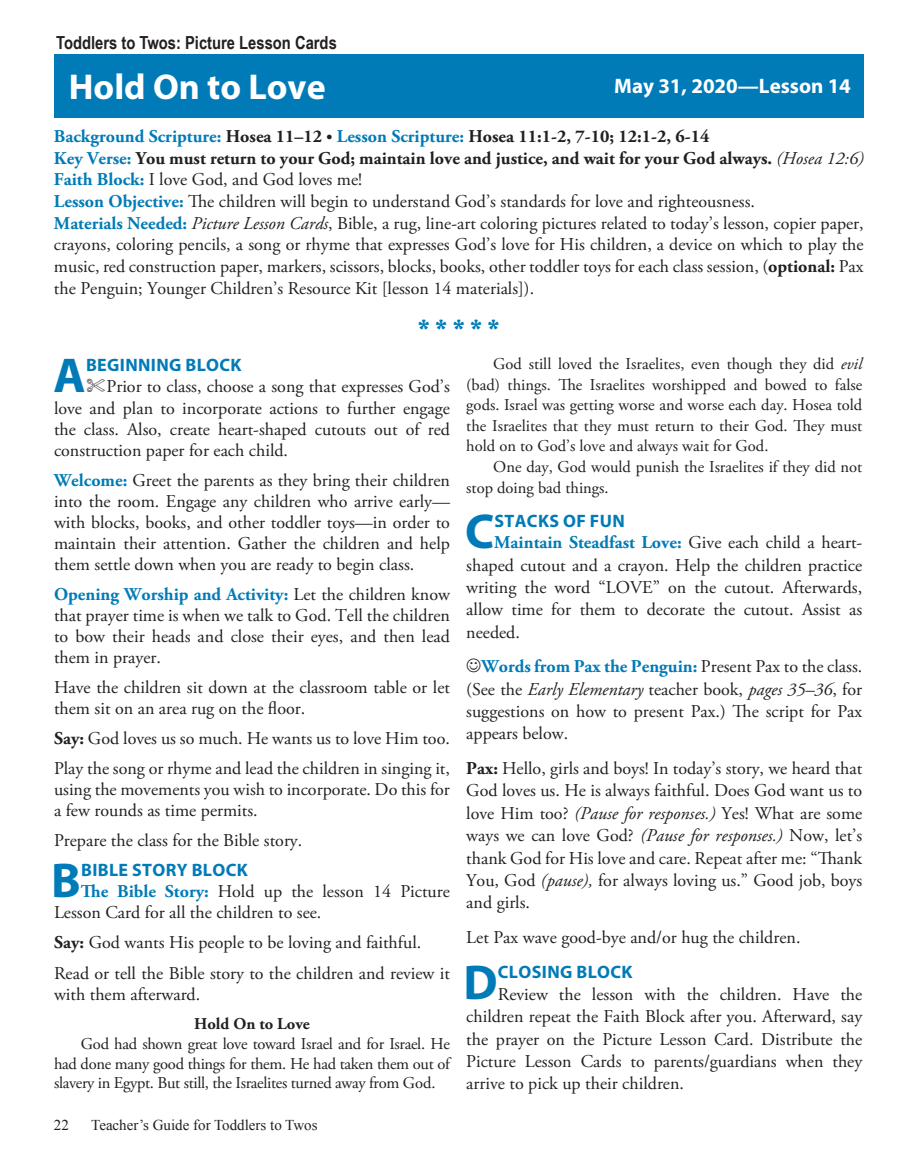
<style>
.page{position:relative;width:918px;height:1175px;background:#fff}
.page>*{position:absolute;margin:0;border:0;box-sizing:border-box;transform-origin:0 0}
.t1{font:700 49.2px "Myriad Pro";color:#007bb7}
.t2{font:700 36px "Myriad Pro";color:#fff}
.t3{font:700 21px "Myriad Pro";color:#fff}
.t4{font:18px/22.4px "Adobe Garamond Pro";color:#231f20;text-align:justify}
.t5{font:700 18px "Myriad Pro";letter-spacing:.02em;color:#007bb7}
.t6{font:700 18px "Arial Narrow";color:#231f20}
.t7{font:800 18px "Gill Sans";color:#007bb7}
.t8{font:16.5px/20.5px "Adobe Garamond Pro";color:#231f20;text-align:justify}
.t9{font:700 16.5px "Adobe Garamond Pro";color:#231f20}
.t10{font:15px "Times New Roman";color:#231f20}
.s1{font-weight:700;color:#007bb7}
.s2{font-weight:700}
.s3{font-weight:700;font-size:15px}
.s4{font-style:italic}
</style>
<div class="page">
<div style="left:54px;top:54px;width:810px;height:63px;background:#007bb7"></div>
<p class="t6" style="left:56px;top:29px;width:282px">Toddlers to Twos: Picture Lesson Cards</p>
<h2 class="t2" style="left:69px;top:63px;width:258px">Hold On to Love</h2>
<p class="t3" style="left:614px;top:72px;width:238px">May 31, 2020—Lesson 14</p>
<p class="t4" style="left:54px;top:126px;width:811px;line-height:21.6px;text-align:left"><span class="s1">Background Scripture:</span> <span class="s2">Hosea 11–12</span> <span class="s3">•</span> <span class="s1">Lesson Scripture:</span> <span class="s2">Hosea 11:1-2, 7-10; 12:1-2, 6-14<br></span><span class="s1">Key Verse:</span> <span class="s2">You must return to your God; maintain love and justice, and wait for your God always.</span> <span class="s4">(Hosea 12:6)<br></span><span class="s1">Faith Block:</span> I love God, and God loves me!<br><span class="s1">Lesson Objective:</span> The children will begin to understand God’s standards for love and righteousness.<br><span class="s1">Materials Needed:</span> <span class="s4">Picture Lesson Cards</span>, Bible, a rug, line-art coloring pictures related to today’s lesson, copier paper, crayons, coloring pencils, a song or rhyme that expresses God’s love for His children, a device on which to play the music, red construction paper, markers, scissors, blocks, books, other toddler toys for each class session, (<span class="s2">optional:</span> Pax the Penguin; Younger Children’s Resource Kit [lesson 14 materials]).</p>
<p class="t7" style="left:418px;top:315px;width:83px">* * * * *</p>
<p class="t8" style="left:466px;top:354px;width:398px;text-indent:27px">God still loved the Israelites, even though they did <span class="s4">evil </span>(bad) things. The Israelites worshipped and bowed to false gods. Israel was getting worse and worse each day. Hosea told the Israelites that they must return to their God. They must hold on to God’s love and always wait for God.</p>
<p class="t8" style="left:466px;top:457px;width:397px;text-indent:27px">One day, God would punish the Israelites if they did not stop doing bad things.</p>
<h1 class="t1" style="left:465px;top:499px;width:31px">C</h1>
<p class="t5" style="left:494px;top:508px;width:132px">STACKS OF FUN</p>
<h1 class="t1" style="left:54px;top:343px;width:34px">A</h1>
<p class="t5" style="left:86px;top:353px;width:157px">BEGINNING BLOCK</p>
<p class="t4" style="left:54px;top:376px;width:398px;line-height:21.1px;text-indent:53px">Prior to class, choose a song that expresses God’s love and plan to incorporate actions to further engage the class. Also, create heart-shaped cutouts out of red construction paper for each child.</p>
<p class="t4" style="left:54px;top:470px;width:398px;line-height:21px"><span class="s1">Welcome:</span> Greet the parents as they bring their children into the room. Engage any children who arrive early— with blocks, books, and other toddler toys—in order to maintain their attention. Gather the children and help them settle down when you are ready to begin class.</p>
<p class="t4" style="left:54px;top:584px;width:398px;line-height:21px"><span class="s1">Opening Worship and Activity:</span> Let the children know that prayer time is when we talk to God. Tell the children to bow their heads and close their eyes, and then lead them in prayer.</p>
<p class="t4" style="left:54px;top:677px;width:398px;line-height:21px">Have the children sit down at the classroom table or let them sit on an area rug on the floor.</p>
<p class="t4" style="left:54px;top:724px;width:397px;line-height:30px"><span class="s2">Say:</span> God loves us so much. He wants us to love Him too.<br>Play the song or rhyme and lead the children in singing it,</p>
<p class="t4" style="left:54px;top:779px;width:397px;line-height:21px">using the movements you wish to incorporate. Do this for a few rounds as time permits.</p>
<p class="t4" style="left:54px;top:829px;width:250px">Prepare the class for the Bible story.</p>
<h1 class="t1" style="left:51px;top:848px;width:31px">B</h1>
<p class="t5" style="left:81px;top:858px;width:168px">BIBLE STORY BLOCK</p>
<p class="t4" style="left:466px;top:532px;width:398px;text-indent:28px"><span class="s1">Maintain Steadfast Love:</span> Give each child a heart&shy;shaped cutout and a crayon. Help the children practice writing the word “LOVE” on the cutout. Afterwards, allow time for them to decorate the cutout. Assist as needed.</p>
<p class="t4" style="left:466px;top:656px;width:398px;text-indent:15px"><span class="s1">Words from Pax the Penguin:</span> Present Pax to the class. (See the <span class="s4">Early Elementary</span> teacher book, <span class="s4">pages 35–36</span>, for suggestions on how to present Pax.) The script for Pax appears below.</p>
<p class="t4" style="left:466px;top:757px;width:398px"><span class="s2">Pax:</span> Hello, girls and boys! In today’s story, we heard that God loves us. He is always faithful. Does God want us to love Him too? <span class="s4">(Pause for responses.)</span> Yes! What are some ways we can love God? <span class="s4">(Pause for responses.)</span> Now, let’s thank God for His love and care. Repeat after me: “Thank You, God <span class="s4">(pause),</span> for always loving us.” Good job, boys and girls.</p>
<p class="t4" style="left:466px;top:926px;width:336px">Let Pax wave good-bye and/or hug the children.</p>
<h1 class="t1" style="left:464px;top:950px;width:36px">D</h1>
<p class="t5" style="left:498px;top:960px;width:136px">CLOSING BLOCK</p>
<p class="t4" style="left:54px;top:881px;width:397px;line-height:21px;text-indent:27px"><span class="s1">The Bible Story:</span> Hold up the lesson 14 Picture<br>Lesson Card for all the children to see.</p>
<p class="t4" style="left:54px;top:927px;width:398px;line-height:30.6px"><span class="s2">Say:</span> God wants His people to be loving and faithful.<br>Read or tell the Bible story to the children and review it</p>
<p class="t4" style="left:54px;top:984px;width:148px">with them afterward.</p>
<p class="t9" style="left:194px;top:1014px;width:117px">Hold On to Love</p>
<p class="t8" style="left:54px;top:1034px;width:398px;line-height:19.8px;text-indent:27px">God had shown great love toward Israel and for Israel. He had done many good things for them. He had taken them out of slavery in Egypt. But still, the Israelites turned away from God.</p>
<p class="t4" style="left:466px;top:983px;width:398px;text-indent:31px">Review the lesson with the children. Have the children repeat the Faith Block after you. Afterward, say the prayer on the Picture Lesson Card. Distribute the Picture Lesson Cards to parents/guardians when they arrive to pick up their children.</p>
<p class="t10" style="left:54px;top:1115px;width:17px">22</p>
<p class="t10" style="left:91px;top:1115px;width:228px">Teacher’s Guide for Toddlers to Twos</p>
</div>
